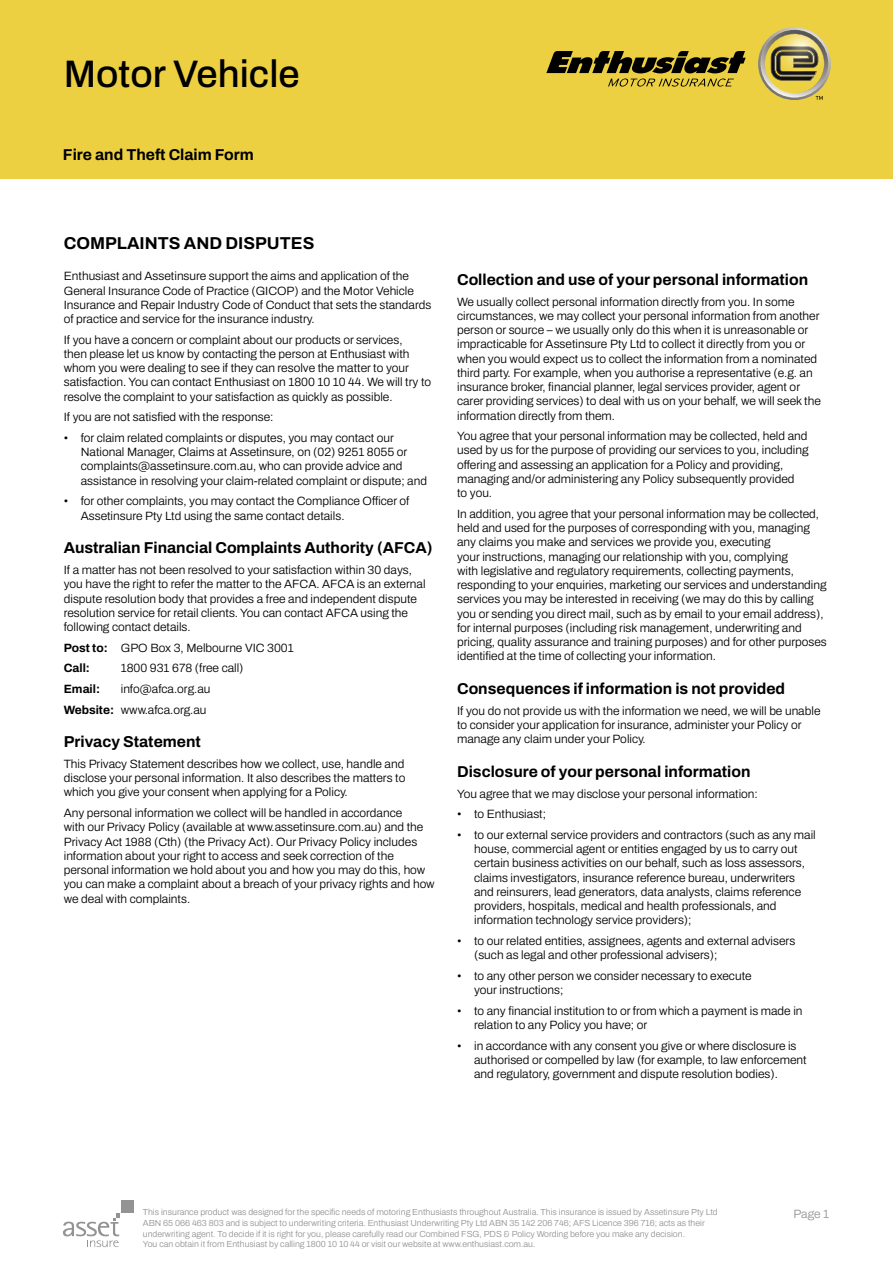
<style>
.page{position:relative;width:893px;height:1263px;background:#fff}
.page>*{position:absolute;margin:0;border:0;box-sizing:border-box;transform-origin:0 0}
.t1{font:500 38.4px "Archivo";color:#000}
.SUB1-B{font:700 17.25px "Archivo";color:#000}
.SUB2{font:700 15.75px "Archivo";color:#000}
.BODY{font:300 12px/14.2px "Archivo";color:#000}
.BODY-2{font:700 12px "Archivo";color:#000}
.t2{font:300 12px "Archivo";color:#939393}
.t3{font:300 8.7px/10.5px "Archivo";color:#939393}
.s1{font-weight:700}
</style>
<div class="page">
<div style="left:0;top:0;width:893px;height:179px;background:#ecd041"></div>
<svg style="left:758px;top:27px;width:73px;height:73px"></svg>
<svg style="left:546px;top:51px;width:200px;height:36px"></svg>
<div style="left:121px;top:1200px;width:13px;height:12px;background:#939393"></div>
<svg style="left:63px;top:1214px;width:57px;height:33px"></svg>
<h1 class="t1" style="left:64px;top:45px;width:237px">Motor Vehicle</h1>
<h3 class="SUB2" style="left:63px;top:143px;width:192px">Fire and Theft Claim Form</h3>
<p class="SUB1-B" style="left:64px;top:230px;width:252px">COMPLAINTS AND DISPUTES</p>
<p class="BODY" style="left:64px;top:269px;width:369px">Enthusiast and Assetinsure support the aims and application of the General Insurance Code of Practice (GICOP) and the Motor Vehicle Insurance and Repair Industry Code of Conduct that sets the standards of practice and service for the insurance industry.</p>
<p class="BODY" style="left:64px;top:332px;width:369px">If you have a concern or complaint about our products or services,<br>then please let us know by contacting the person at Enthusiast with whom you were dealing to see if they can resolve the matter to your satisfaction. You can contact Enthusiast on 1800 10 10 44. We will try to resolve the complaint to your satisfaction as quickly as possible.</p>
<p class="BODY" style="left:64px;top:410px;width:211px">If you are not satisfied with the response:</p>
<p class="BODY" style="left:81px;top:431px;width:348px;text-indent:-17px">• for claim related complaints or disputes, you may contact our National Manager, Claims at Assetinsure, on (02) 9251 8055 or complaints@assetinsure.com.au, who can provide advice and assistance in resolving your claim-related complaint or dispute; and</p>
<p class="BODY" style="left:81px;top:494px;width:330px;text-indent:-17px">• for other complaints, you may contact the Compliance Officer of<br>Assetinsure Pty Ltd using the same contact details.</p>
<p class="SUB2" style="left:64px;top:536px;width:370px">Australian Financial Complaints Authority (AFCA)</p>
<p class="BODY" style="left:64px;top:563px;width:363px">If a matter has not been resolved to your satisfaction within 30 days, you have the right to refer the matter to the AFCA. AFCA is an external dispute resolution body that provides a free and independent dispute resolution service for retail clients. You can contact AFCA using the following contact details.</p>
<p class="BODY" style="left:64px;top:640px;width:231px"><span class="s1">Post to:</span> GPO Box 3, Melbourne VIC 3001</p>
<p class="BODY-2" style="left:64px;top:659px;width:28px">Call:</p>
<p class="BODY" style="left:121px;top:661px;width:124px">1800 931 678 (free call)</p>
<p class="BODY-2" style="left:64px;top:680px;width:38px">Email:</p>
<p class="BODY" style="left:121px;top:682px;width:91px">info@afca.org.au</p>
<p class="BODY" style="left:64px;top:702px;width:144px"><span class="s1">Website:</span> www.afca.org.au</p>
<p class="SUB2" style="left:64px;top:730px;width:139px">Privacy Statement</p>
<p class="BODY" style="left:64px;top:757px;width:343px;text-align:justify">This Privacy Statement describes how we collect, use, handle and disclose your personal information. It also describes the matters to which you give your consent when applying for a Policy.</p>
<p class="BODY" style="left:64px;top:806px;width:372px">Any personal information we collect will be handled in accordance<br>with our Privacy Policy (available at www.assetinsure.com.au) and the Privacy Act 1988 (Cth) (the Privacy Act). Our Privacy Policy includes information about your right to access and seek correction of the personal information we hold about you and how you may do this, how you can make a complaint about a breach of your privacy rights and how we deal with complaints.</p>
<p class="SUB2" style="left:457px;top:268px;width:353px">Collection and use of your personal information</p>
<p class="BODY" style="left:457px;top:294px;width:365px">We usually collect personal information directly from you. In some circumstances, we may collect your personal information from another person or source – we usually only do this when it is unreasonable or impracticable for Assetinsure Pty Ltd to collect it directly from you or when you would expect us to collect the information from a nominated third party. For example, when you authorise a representative (e.g. an insurance broker, financial planner, legal services provider, agent or carer providing services) to deal with us on your behalf, we will seek the information directly from them.</p>
<p class="BODY" style="left:457px;top:429px;width:353px">You agree that your personal information may be collected, held and used by us for the purpose of providing our services to you, including offering and assessing an application for a Policy and providing, managing and/or administering any Policy subsequently provided<br>to you.</p>
<p class="BODY" style="left:457px;top:507px;width:371px">In addition, you agree that your personal information may be collected, held and used for the purposes of corresponding with you, managing any claims you make and services we provide you, executing<br>your instructions, managing our relationship with you, complying<br>with legislative and regulatory requirements, collecting payments, responding to your enquiries, marketing our services and understanding services you may be interested in receiving (we may do this by calling you or sending you direct mail, such as by email to your email address), for internal purposes (including risk management, underwriting and pricing, quality assurance and training purposes) and for other purposes identified at the time of collecting your information.</p>
<p class="SUB2" style="left:457px;top:677px;width:330px">Consequences if information is not provided</p>
<p class="BODY" style="left:457px;top:703px;width:365px">If you do not provide us with the information we need, we will be unable to consider your application for insurance, administer your Policy or manage any claim under your Policy.</p>
<p class="SUB2" style="left:457px;top:760px;width:295px">Disclosure of your personal information</p>
<p class="BODY" style="left:457px;top:786px;width:302px">You agree that we may disclose your personal information:</p>
<p class="BODY" style="left:457px;top:807px;width:90px">• to Enthusiast;</p>
<p class="BODY" style="left:474px;top:828px;width:343px;text-indent:-17px">• to our external service providers and contractors (such as any mail house, commercial agent or entities engaged by us to carry out certain business activities on our behalf, such as loss assessors, claims investigators, insurance reference bureau, underwriters and reinsurers, lead generators, data analysts, claims reference providers, hospitals, medical and health professionals, and information technology service providers);</p>
<p class="BODY" style="left:474px;top:934px;width:323px;text-indent:-17px">• to our related entities, assignees, agents and external advisers (such as legal and other professional advisers);</p>
<p class="BODY" style="left:474px;top:969px;width:279px;text-indent:-17px">• to any other person we consider necessary to execute your instructions;</p>
<p class="BODY" style="left:474px;top:1004px;width:330px;text-indent:-17px">• to any financial institution to or from which a payment is made in relation to any Policy you have; or</p>
<p class="BODY" style="left:474px;top:1038px;width:334px;text-indent:-17px">• in accordance with any consent you give or where disclosure is authorised or compelled by law (for example, to law enforcement and regulatory, government and dispute resolution bodies).</p>
<p class="t3" style="left:143px;top:1207px;width:576px">This insurance product was designed for the specific needs of motoring Enthusiasts throughout Australia. This insurance is issued by Assetinsure Pty Ltd ABN 65 066 463 803 and is subject to underwriting criteria. Enthusiast Underwriting Pty Ltd ABN 35 142 206 746; AFS Licence 396 716; acts as their underwriting agent. To decide if it is right for you, please carefully read our Combined FSG, PDS &amp; Policy Wording before you make any decision.<br>You can obtain it from Enthusiast by calling 1800 10 10 44 or visit our website at www.enthusiast.com.au.</p>
<p class="t2" style="left:793px;top:1205px;width:37px">Page 1</p>
</div>
